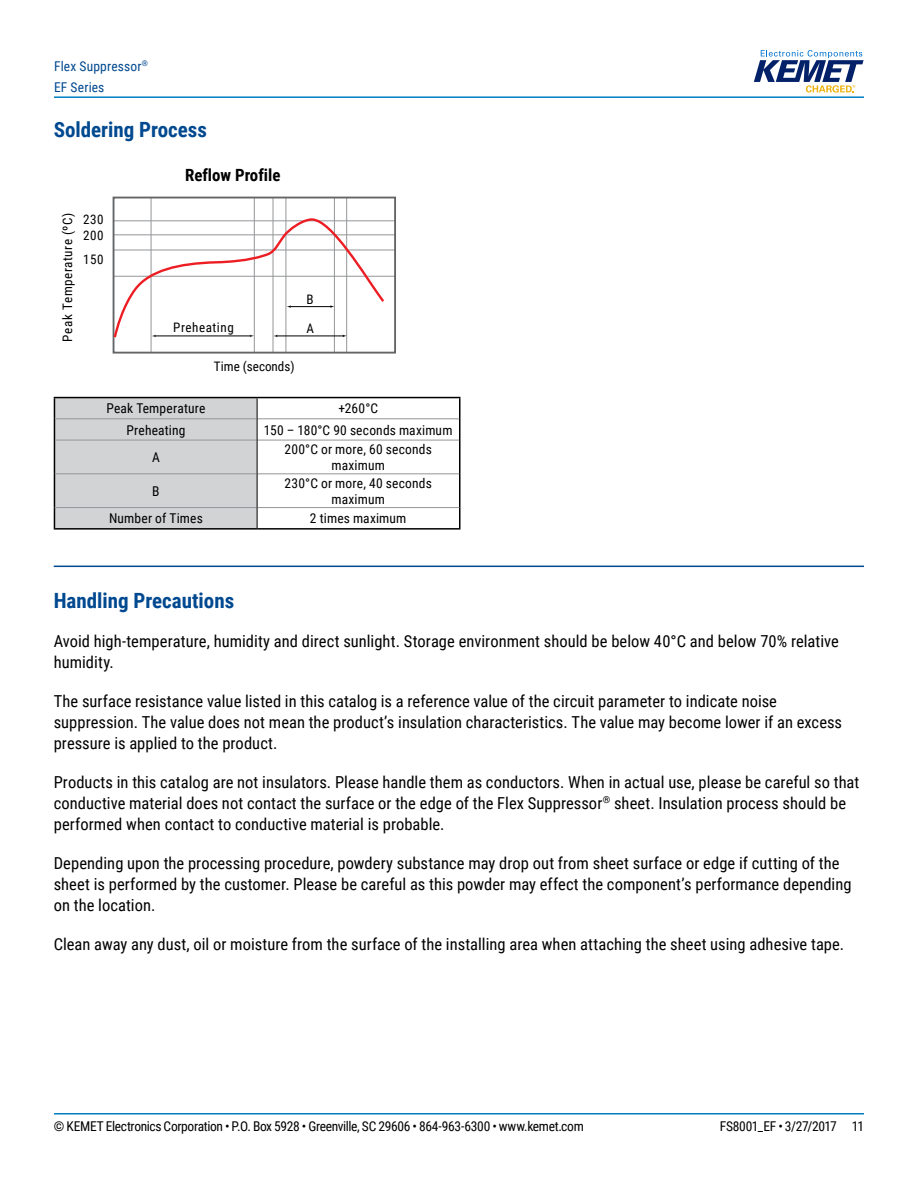
<style>
.page{position:relative;width:918px;height:1188px;background:#fff}
.page>*{position:absolute;margin:0;border:0;box-sizing:border-box;transform-origin:0 0}
.t1{font:700 21px "Roboto Condensed";color:#004990}
.t2{font:700 16.8px "Roboto Condensed";color:#000}
.t3{font:16.5px/21px "Roboto Condensed";letter-spacing:.005em;color:#000}
.t4{font:13.5px/16.2px "Roboto Condensed";letter-spacing:.005em;color:#000;text-align:center}
.t5{font:13.5px "Roboto Condensed";letter-spacing:-.025em;color:#000}
.t6{font:13.5px/21px "Roboto Condensed";letter-spacing:.015em;color:#004990}
.t7{font:13.05px/16.4px "Roboto Condensed";letter-spacing:.04em;color:#000}
.t8{font:13.05px "Roboto Condensed";color:#000}
</style>
<div class="page">
<hr style="left:54px;top:1113px;width:810px;height:2px;background:#007dc3">
<hr style="left:54px;top:96px;width:810px;height:2px;background:#007dc3">
<svg style="left:754px;top:50px;width:110px;height:43px"></svg>
<hr style="left:54px;top:566px;width:810px;height:1px;background:#004990">
<hr style="left:151px;top:198px;width:1px;height:155px;background:#939598">
<hr style="left:254px;top:198px;width:1px;height:155px;background:#939598">
<hr style="left:273px;top:198px;width:1px;height:155px;background:#939598">
<hr style="left:285px;top:198px;width:1px;height:155px;background:#939598">
<hr style="left:334px;top:198px;width:1px;height:155px;background:#939598">
<hr style="left:346px;top:198px;width:1px;height:155px;background:#939598">
<hr style="left:114px;top:276px;width:281px;height:1px;background:#939598">
<hr style="left:114px;top:250px;width:281px;height:1px;background:#939598">
<hr style="left:114px;top:234px;width:281px;height:1px;background:#939598">
<hr style="left:114px;top:220px;width:281px;height:1px;background:#939598">
<div style="left:113px;top:197px;width:283px;height:157px;border:2px solid #636466"></div>
<svg style="left:112px;top:217px;width:275px;height:123px"></svg>
<hr style="left:54px;top:397px;width:203px;height:1px;background:#000">
<hr style="left:257px;top:397px;width:204px;height:1px;background:#000">
<hr style="left:54px;top:528px;width:203px;height:2px;background:#000">
<hr style="left:257px;top:528px;width:204px;height:2px;background:#000">
<svg style="left:54px;top:398px;width:406px;height:131px"></svg>
<p class="t6" style="left:54px;top:55px;width:96px">Flex Suppressor<sup>®<br></sup>EF Series</p>
<p class="t1" style="left:54px;top:115px;width:155px">Soldering Process</p>
<p class="t2" style="left:185px;top:163px;width:97px">Reflow Profile</p>
<p class="t7" style="left:59px;top:342px;width:130px;rotate:-90deg">Peak Temperature (ºC)</p>
<p class="t7" style="left:83px;top:210px;width:22px">230<br>200</p>
<p class="t7" style="left:83px;top:251px;width:22px">150</p>
<p class="t7" style="left:306px;top:291px;width:9px">B</p>
<p class="t7" style="left:173px;top:319px;width:62px">Preheating</p>
<p class="t7" style="left:306px;top:320px;width:9px">A</p>
<p class="t8" style="left:214px;top:358px;width:82px">Time (seconds)</p>
<p class="t4" style="left:107px;top:400px;width:100px">Peak Temperature</p>
<p class="t4" style="left:338px;top:400px;width:41px">+260°C</p>
<p class="t4" style="left:126px;top:421px;width:60px">Preheating</p>
<p class="t4" style="left:264px;top:421px;width:190px">150 – 180°C 90 seconds maximum</p>
<p class="t4" style="left:152px;top:449px;width:9px">A</p>
<p class="t4" style="left:285px;top:441px;width:149px">200°C or more, 60 seconds maximum</p>
<p class="t4" style="left:152px;top:482px;width:9px">B</p>
<p class="t4" style="left:285px;top:474px;width:149px">230°C or more, 40 seconds maximum</p>
<p class="t4" style="left:109px;top:510px;width:95px">Number of Times</p>
<p class="t4" style="left:310px;top:510px;width:98px">2 times maximum</p>
<p class="t1" style="left:54px;top:585px;width:182px">Handling Precautions</p>
<p class="t3" style="left:54px;top:630px;width:787px">Avoid high-temperature, humidity and direct sunlight. Storage environment should be below 40°C and below 70% relative humidity.</p>
<p class="t3" style="left:54px;top:690px;width:790px">The surface resistance value listed in this catalog is a reference value of the circuit parameter to indicate noise suppression. The value does not mean the product’s insulation characteristics. The value may become lower if an excess pressure is applied to the product.</p>
<p class="t3" style="left:54px;top:771px;width:807px">Products in this catalog are not insulators. Please handle them as conductors. When in actual use, please be careful so that conductive material does not contact the surface or the edge of the Flex Suppressor<sup>®</sup> sheet. Insulation process should be performed when contact to conductive material is probable.</p>
<p class="t3" style="left:54px;top:852px;width:799px">Depending upon the processing procedure, powdery substance may drop out from sheet surface or edge if cutting of the sheet is performed by the customer. Please be careful as this powder may effect the component’s performance depending on the location.</p>
<p class="t3" style="left:54px;top:933px;width:792px">Clean away any dust, oil or moisture from the surface of the installing area when attaching the sheet using adhesive tape.</p>
<p class="t5" style="left:54px;top:1116px;width:531px">© KEMET Electronics Corporation • P.O. Box 5928 • Greenville, SC 29606 • 864-963-6300 • www.kemet.com</p>
<p class="t5" style="left:720px;top:1116px;width:146px">FS8001_EF • 3/27/2017 11</p>
</div>
